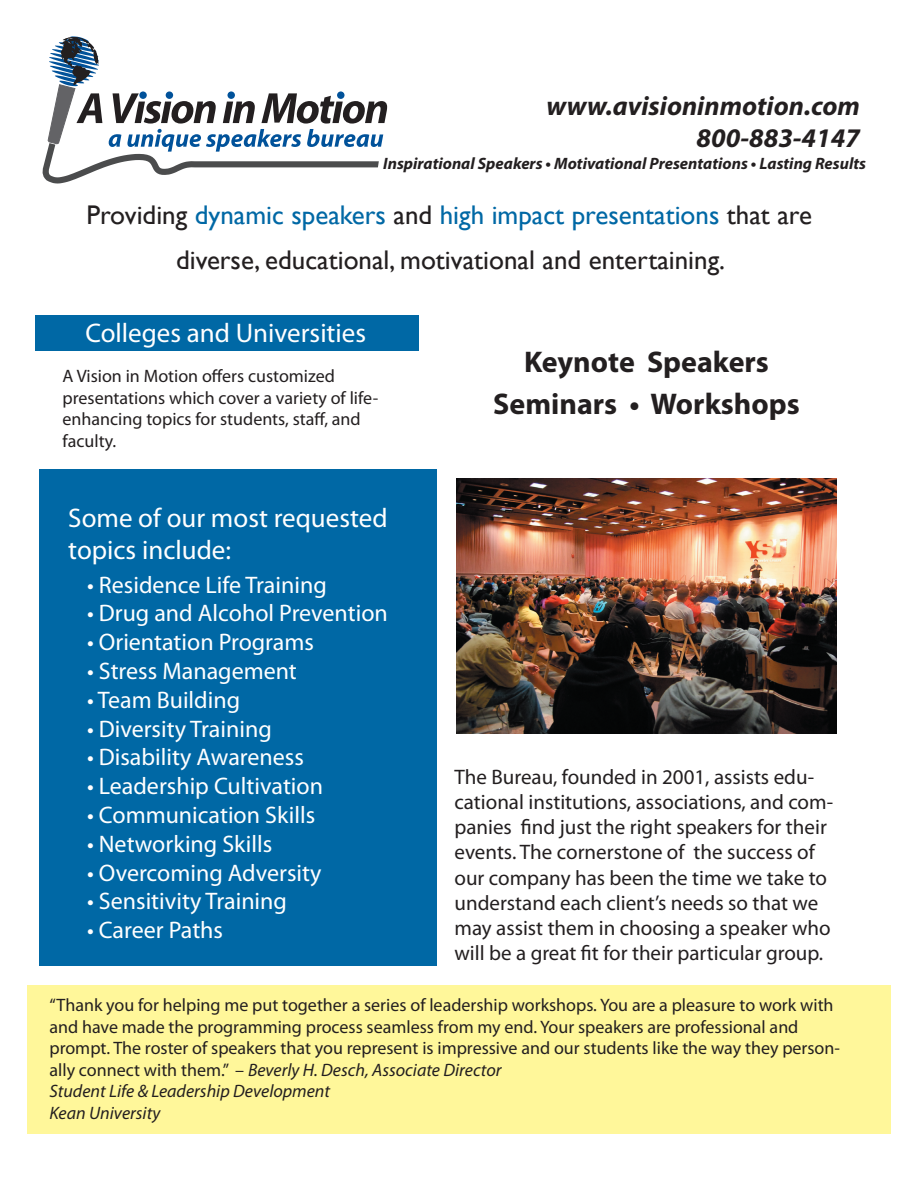
<style>
.page{position:relative;width:918px;height:1188px;background:#fff}
.page>*{position:absolute;margin:0;border:0;box-sizing:border-box;transform-origin:0 0}
.t1{font:700 30px/42px "Myriad Pro";color:#231f20;text-align:center}
.t2{font:27px/45px "Gill Sans";color:#231f20;text-align:center}
.t3{font:27px/32.4px "Myriad Pro";color:#fff}
.t4{font:italic 700 27px/32.4px "Myriad Pro";color:#231f20;text-align:right}
.t5{font:24px "Myriad Pro";color:#fff}
.t6{font:21px/25.2px "Myriad Pro";color:#231f20}
.t7{font:18px/21.6px "Myriad Pro";color:#231f20}
.t8{font:italic 700 16.5px "Myriad Pro";color:#231f20}
.s1{color:#0068a5}
.s2{font-style:italic}
</style>
<div class="page">
<div style="left:27px;top:985px;width:864px;height:149px;background:#fff79a"></div>
<div style="left:35px;top:316px;width:384px;height:35px;background:#0068a5"></div>
<div style="left:39px;top:470px;width:397px;height:496px;background:#0068a5"></div>
<svg style="left:42px;top:36px;width:346px;height:148px"></svg>
<img style="left:456px;top:478px;width:381px;height:256px">
<h2 class="t4" style="left:547px;top:90px;width:315px">www.avisioninmotion.com<br>800-883-4147</h2>
<p class="t8" style="left:383px;top:154px;width:484px">Inspirational Speakers • Motivational Presentations • Lasting Results</p>
<h2 class="t2" style="left:86px;top:193px;width:727px">Providing <span class="s1">dynamic speakers</span> and <span class="s1">high impact presentations</span> that are diverse, educational, motivational and entertaining.</h2>
<h2 class="t3" style="left:85px;top:317px;width:282px">Colleges and Universities</h2>
<p class="t7" style="left:63px;top:366px;width:317px">A Vision in Motion offers customized presentations which cover a variety of life&shy;enhancing topics for students, staff, and faculty.</p>
<h1 class="t1" style="left:493px;top:341px;width:308px">Keynote Speakers<br>Seminars • Workshops</h1>
<h2 class="t3" style="left:68px;top:502px;width:321px">Some of our most requested topics include:</h2>
<h3 class="t5" style="left:87px;top:571px;width:241px">• Residence Life Training</h3>
<h3 class="t5" style="left:87px;top:600px;width:302px">• Drug and Alcohol Prevention</h3>
<h3 class="t5" style="left:87px;top:629px;width:229px">• Orientation Programs</h3>
<h3 class="t5" style="left:87px;top:658px;width:211px">• Stress Management</h3>
<h3 class="t5" style="left:87px;top:687px;width:155px">• Team Building</h3>
<h3 class="t5" style="left:87px;top:715px;width:186px">• Diversity Training</h3>
<h3 class="t5" style="left:87px;top:744px;width:218px">• Disability Awareness</h3>
<h3 class="t5" style="left:87px;top:773px;width:238px">• Leadership Cultivation</h3>
<h3 class="t5" style="left:87px;top:802px;width:230px">• Communication Skills</h3>
<h3 class="t5" style="left:87px;top:831px;width:187px">• Networking Skills</h3>
<h3 class="t5" style="left:87px;top:859px;width:236px">• Overcoming Adversity</h3>
<h3 class="t5" style="left:87px;top:888px;width:202px">• Sensitivity Training</h3>
<h3 class="t5" style="left:87px;top:917px;width:138px">• Career Paths</h3>
<p class="t6" style="left:454px;top:765px;width:380px">The Bureau, founded in 2001, assists edu&shy;cational institutions, associations, and com&shy;panies find just the right speakers for their events. The cornerstone of the success of our company has been the time we take to understand each client’s needs so that we may assist them in choosing a speaker who will be a great fit for their particular group.</p>
<p class="t7" style="left:49px;top:995px;width:792px">“Thank you for helping me put together a series of leadership workshops. You are a pleasure to work with and have made the programming process seamless from my end. Your speakers are professional and prompt. The roster of speakers that you represent is impressive and our students like the way they person&shy;ally connect with them.” – <span class="s2">Beverly H. Desch, Associate Director<br>Student Life &amp; Leadership Development<br>Kean University</span></p>
</div>
